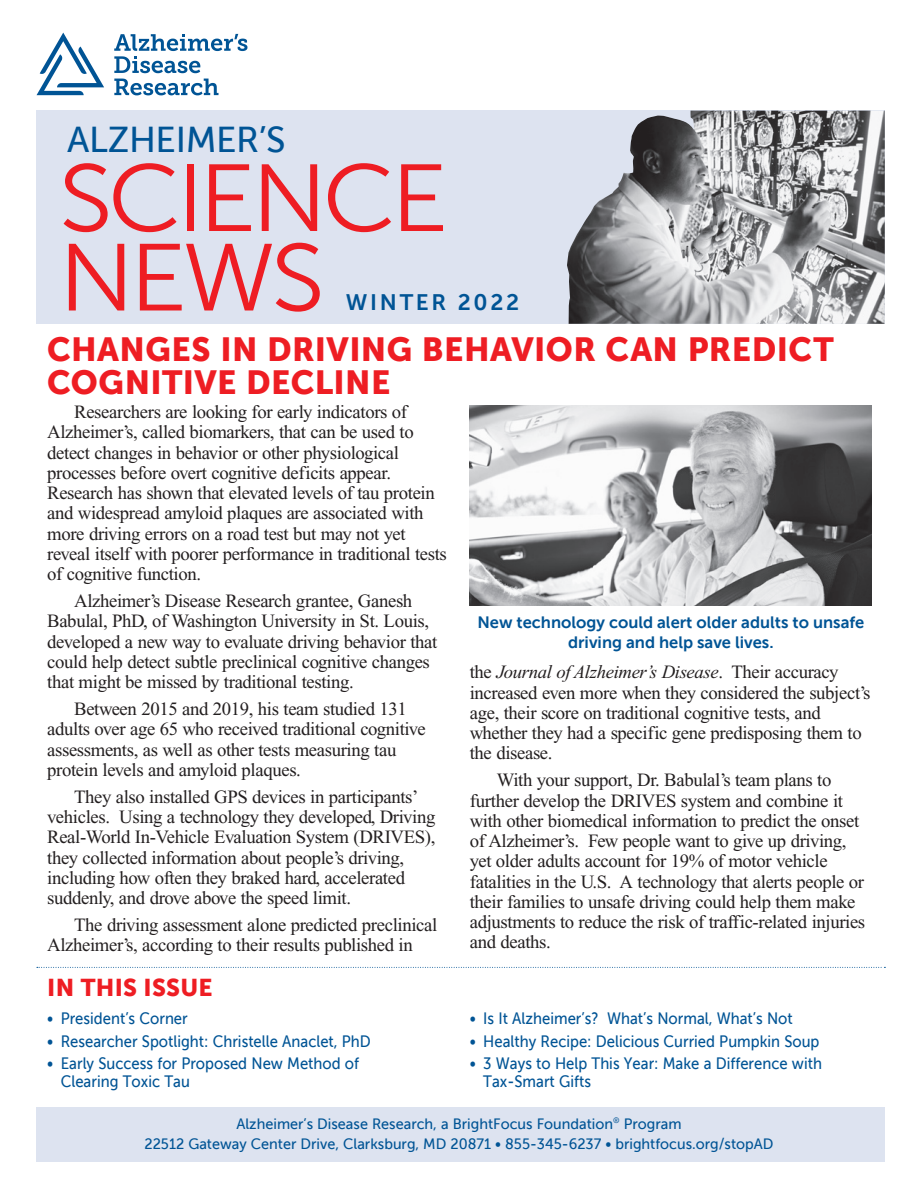
<style>
.page{position:relative;width:918px;height:1188px;background:#fff}
.page>*{position:absolute;margin:0;border:0;box-sizing:border-box;transform-origin:0 0}
.t1{font:94.8px/79.5px "Museo Sans 300";letter-spacing:-.05em;color:#ee1d23;scale:1.06 1}
.t2{font:36px "Museo Sans 500";letter-spacing:-.01em;color:#005495}
.t3{font:33px/33px "Museo Sans 900";letter-spacing:.01em;color:#ee1d23}
.t4{font:24px "Museo Sans 900";letter-spacing:.01em;color:#ee1d23}
.t5{font:22.5px "Museo Sans 700";letter-spacing:.12em;color:#005495}
.t6{font:18.75px/20.2px "Times New Roman PS Std";letter-spacing:-.02em;color:#231f20}
.t7{font:16.5px/18px "Museo Sans 500";color:#005495;scale:.9 1}
.t8{font:16.5px/19.5px "Museo Sans 700";color:#005495;text-align:center}
.t9{font:15px/19.5px "Museo Sans 500";color:#005495;text-align:center;scale:.96 1}
.s1{font-style:italic}
</style>
<div class="page">
<div style="left:37px;top:1108px;width:848px;height:54px;background:#dde3f0"></div>
<svg style="left:37px;top:967px;width:848px;height:1px"></svg>
<svg style="left:37px;top:33px;width:67px;height:62px"></svg>
<svg style="left:114px;top:34px;width:133px;height:39px"></svg>
<svg style="left:114px;top:79px;width:105px;height:16px"></svg>
<div style="left:37px;top:111px;width:848px;height:213px;background:#dde3f0"></div>
<img style="left:567px;top:111px;width:318px;height:213px">
<img style="left:470px;top:405px;width:402px;height:201px">
<h2 class="t2" style="left:67px;top:119px;width:220px">ALZHEIMER’S</h2>
<h1 class="t1" style="left:59px;top:159px;width:369px">SCIENCE<br>NEWS</h1>
<h3 class="t3" style="left:47px;top:333px;width:788px">CHANGES IN DRIVING BEHAVIOR CAN PREDICT<br>COGNITIVE DECLINE</h3>
<p class="t6" style="left:47px;top:402px;width:401px;text-indent:27px">Researchers are looking for early indicators of Alzheimer’s, called biomarkers, that can be used to detect changes in behavior or other physiological processes before overt cognitive deficits appear.<br>Research has shown that elevated levels of tau protein and widespread amyloid plaques are associated with more driving errors on a road test but may not yet reveal itself with poorer performance in traditional tests of cognitive function.</p>
<p class="t6" style="left:47px;top:591px;width:392px;text-indent:27px">Alzheimer’s Disease Research grantee, Ganesh Babulal, PhD, of Washington University in St. Louis, developed a new way to evaluate driving behavior that could help detect subtle preclinical cognitive changes that might be missed by traditional testing.</p>
<p class="t6" style="left:47px;top:699px;width:380px;text-indent:27px">Between 2015 and 2019, his team studied 131 adults over age 65 who received traditional cognitive assessments, as well as other tests measuring tau protein levels and amyloid plaques.</p>
<p class="t6" style="left:47px;top:787px;width:390px;text-indent:27px">They also installed GPS devices in participants’ vehicles. Using a technology they developed, Driving Real-World In-Vehicle Evaluation System (DRIVES), they collected information about people’s driving, including how often they braked hard, accelerated suddenly, and drove above the speed limit.</p>
<p class="t6" style="left:47px;top:915px;width:392px;text-indent:27px">The driving assessment alone predicted preclinical<br>Alzheimer’s, according to their results published in</p>
<p class="t5" style="left:346px;top:289px;width:175px">WINTER 2022</p>
<p class="t8" style="left:477px;top:613px;width:389px">New technology could alert older adults to unsafe driving and help save lives.</p>
<p class="t6" style="left:470px;top:662px;width:402px">the <span class="s1">Journal of Alzheimer’s Disease</span>. Their accuracy increased even more when they considered the subject’s age, their score on traditional cognitive tests, and whether they had a specific gene predisposing them to the disease.</p>
<p class="t6" style="left:470px;top:770px;width:397px;text-indent:27px">With your support, Dr. Babulal’s team plans to further develop the DRIVES system and combine it with other biomedical information to predict the onset of Alzheimer’s. Few people want to give up driving, yet older adults account for 19% of motor vehicle fatalities in the U.S. A technology that alerts people or their families to unsafe driving could help them make adjustments to reduce the risk of traffic-related injuries and deaths.</p>
<p class="t4" style="left:47px;top:974px;width:167px">IN THIS ISSUE</p>
<p class="t7" style="left:47px;top:1010px;width:158px">• President’s Corner</p>
<p class="t7" style="left:47px;top:1032px;width:361px">• Researcher Spotlight: Christelle Anaclet, PhD</p>
<p class="t7" style="left:61px;top:1055px;width:333px;text-indent:-13px">• Early Success for Proposed New Method of<br>Clearing Toxic Tau</p>
<p class="t7" style="left:470px;top:1010px;width:360px">• Is It Alzheimer’s? What’s Normal, What’s Not</p>
<p class="t7" style="left:470px;top:1032px;width:390px">• Healthy Recipe: Delicious Curried Pumpkin Soup</p>
<p class="t7" style="left:483px;top:1055px;width:378px;text-indent:-14px">• 3 Ways to Help This Year: Make a Difference with<br>Tax-Smart Gifts</p>
<p class="t9" style="left:144px;top:1114px;width:657px">Alzheimer’s Disease Research, a BrightFocus Foundation<sup>®</sup> Program<br>22512 Gateway Center Drive, Clarksburg, MD 20871 • 855-345-6237 • brightfocus.org/stopAD</p>
</div>
